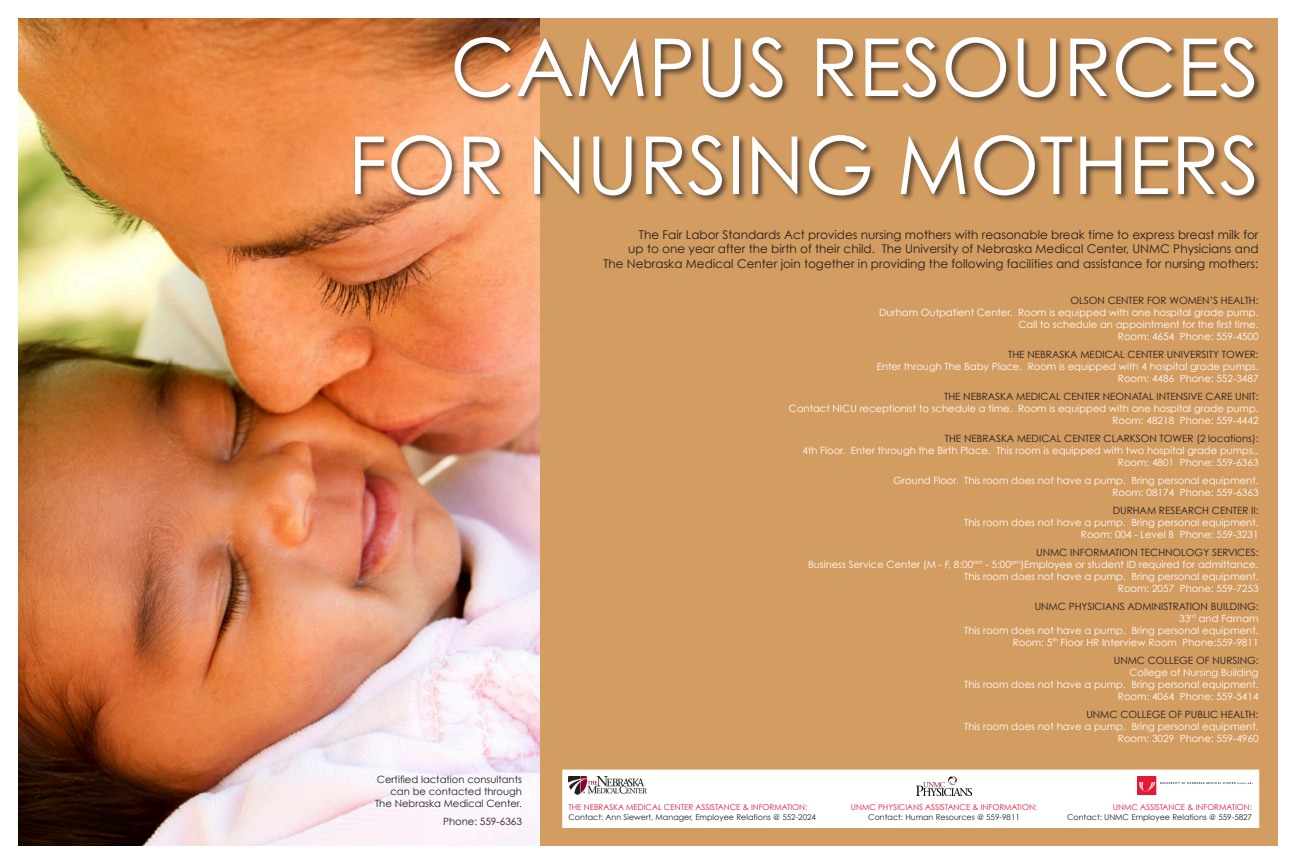
<style>
.page{position:relative;width:1296px;height:864px;background:#fff}
.page>*{position:absolute;margin:0;border:0;box-sizing:border-box;transform-origin:0 0}
.t1{font:80px "Century Gothic";color:#fff}
.t2{font:12px "Century Gothic";color:#231f20}
.t3{font:10px "Century Gothic";color:#fff}
.t4{font:10px "Century Gothic";color:#231f20}
.t5{font:8px "Century Gothic";color:#231f20}
.t6{font:8px "Century Gothic";color:#e51837}
</style>
<div class="page">
<img style="left:18px;top:18px;width:522px;height:828px">
<div style="left:540px;top:18px;width:738px;height:828px;background:#d39c61"></div>
<div style="left:353px;top:35px;width:910px;height:169px;background:#231f20;opacity:.75"></div>
<div style="left:562px;top:770px;width:697px;height:58px;background:#fff"></div>
<img style="left:568px;top:776px;width:79px;height:19px">
<img style="left:1137px;top:776px;width:115px;height:18px">
<img style="left:917px;top:776px;width:54px;height:19px">
<p class="t1" style="left:450px;top:18px;width:811px">CAMPUS RESOURCES</p>
<p class="t1" style="left:348px;top:116px;width:913px">FOR NURSING MOTHERS</p>
<p class="t2" style="left:639px;top:227px;width:621px">The Fair Labor Standards Act provides nursing mothers with reasonable break time to express breast milk for</p>
<p class="t2" style="left:628px;top:242px;width:632px">up to one year after the birth of their child. The University of Nebraska Medical Center, UNMC Physicians and</p>
<p class="t2" style="left:603px;top:256px;width:657px">The Nebraska Medical Center join together in providing the following facilities and assistance for nursing mothers:</p>
<p class="t4" style="left:1071px;top:294px;width:189px">OLSON CENTER FOR WOMEN’S HEALTH:</p>
<p class="t3" style="left:879px;top:306px;width:381px">Durham Outpatient Center. Room is equipped with one hospital grade pump.</p>
<p class="t3" style="left:1018px;top:318px;width:242px">Call to schedule an appointment for the first time.</p>
<p class="t3" style="left:1118px;top:330px;width:142px">Room: 4654 Phone: 559-4500</p>
<p class="t4" style="left:1008px;top:348px;width:252px">THE NEBRASKA MEDICAL CENTER UNIVERSITY TOWER:</p>
<p class="t3" style="left:877px;top:360px;width:383px">Enter through The Baby Place. Room is equipped with 4 hospital grade pumps.</p>
<p class="t3" style="left:1118px;top:372px;width:142px">Room: 4486 Phone: 552-3487</p>
<p class="t4" style="left:944px;top:390px;width:316px">THE NEBRASKA MEDICAL CENTER NEONATAL INTENSIVE CARE UNIT:</p>
<p class="t3" style="left:789px;top:402px;width:471px">Contact NICU receptionist to schedule a time. Room is equipped with one hospital grade pump.</p>
<p class="t3" style="left:1112px;top:414px;width:148px">Room: 48218 Phone: 559-4442</p>
<p class="t4" style="left:945px;top:432px;width:315px">THE NEBRASKA MEDICAL CENTER CLARKSON TOWER (2 locations):</p>
<p class="t3" style="left:802px;top:444px;width:458px">4th Floor. Enter through the Birth Place. This room is equipped with two hospital grade pumps..</p>
<p class="t3" style="left:1118px;top:456px;width:142px">Room: 4801 Phone: 559-6363</p>
<p class="t3" style="left:894px;top:474px;width:367px">Ground Floor. This room does not have a pump. Bring personal equipment.</p>
<p class="t3" style="left:1112px;top:486px;width:148px">Room: 08174 Phone: 559-6363</p>
<p class="t4" style="left:1113px;top:504px;width:147px">DURHAM RESEARCH CENTER II:</p>
<p class="t3" style="left:964px;top:516px;width:296px">This room does not have a pump. Bring personal equipment.</p>
<p class="t3" style="left:1081px;top:528px;width:179px">Room: 004 - Level B Phone: 559-3231</p>
<p class="t4" style="left:1036px;top:546px;width:224px">UNMC INFORMATION TECHNOLOGY SERVICES:</p>
<p class="t3" style="left:808px;top:558px;width:452px">Business Service Center (M - F, 8:00<sup>am</sup> - 5:00<sup>pm</sup>)Employee or student ID required for admittance.</p>
<p class="t3" style="left:964px;top:570px;width:296px">This room does not have a pump. Bring personal equipment.</p>
<p class="t3" style="left:1118px;top:582px;width:142px">Room: 2057 Phone: 559-7253</p>
<p class="t4" style="left:1035px;top:600px;width:225px">UNMC PHYSICIANS ADMINISTRATION BUILDING:</p>
<p class="t3" style="left:1179px;top:612px;width:81px">33<sup>rd</sup> and Farnam</p>
<p class="t3" style="left:964px;top:624px;width:296px">This room does not have a pump. Bring personal equipment.</p>
<p class="t3" style="left:1013px;top:636px;width:247px">Room: 5<sup>th</sup> Floor HR Interview Room Phone:559-9811</p>
<p class="t4" style="left:1114px;top:654px;width:146px">UNMC COLLEGE OF NURSING:</p>
<p class="t3" style="left:1129px;top:666px;width:131px">College of Nursing Building</p>
<p class="t3" style="left:964px;top:678px;width:296px">This room does not have a pump. Bring personal equipment.</p>
<p class="t3" style="left:1118px;top:690px;width:142px">Room: 4064 Phone: 559-5414</p>
<p class="t4" style="left:1086px;top:708px;width:174px">UNMC COLLEGE OF PUBLIC HEALTH:</p>
<p class="t3" style="left:964px;top:720px;width:296px">This room does not have a pump. Bring personal equipment.</p>
<p class="t3" style="left:1118px;top:732px;width:142px">Room: 3029 Phone: 559-4960</p>
<p class="t4" style="left:377px;top:773px;width:147px">Certified lactation consultants</p>
<p class="t4" style="left:391px;top:785px;width:133px">can be contacted through</p>
<p class="t4" style="left:375px;top:797px;width:148px">The Nebraska Medical Center.</p>
<p class="t4" style="left:443px;top:815px;width:80px">Phone: 559-6363</p>
<p class="t6" style="left:568px;top:802px;width:240px">THE NEBRASKA MEDICAL CENTER ASSISTANCE &amp; INFORMATION:</p>
<p class="t5" style="left:568px;top:812px;width:249px">Contact: Ann Siewert, Manager, Employee Relations @ 552-2024</p>
<p class="t6" style="left:851px;top:802px;width:188px">UNMC PHYSICIANS ASSISTANCE &amp; INFORMATION:</p>
<p class="t5" style="left:868px;top:812px;width:153px">Contact: Human Resources @ 559-9811</p>
<p class="t6" style="left:1113px;top:802px;width:141px">UNMC ASSISTANCE &amp; INFORMATION:</p>
<p class="t5" style="left:1067px;top:812px;width:187px">Contact: UNMC Employee Relations @ 559-5827</p>
</div>
